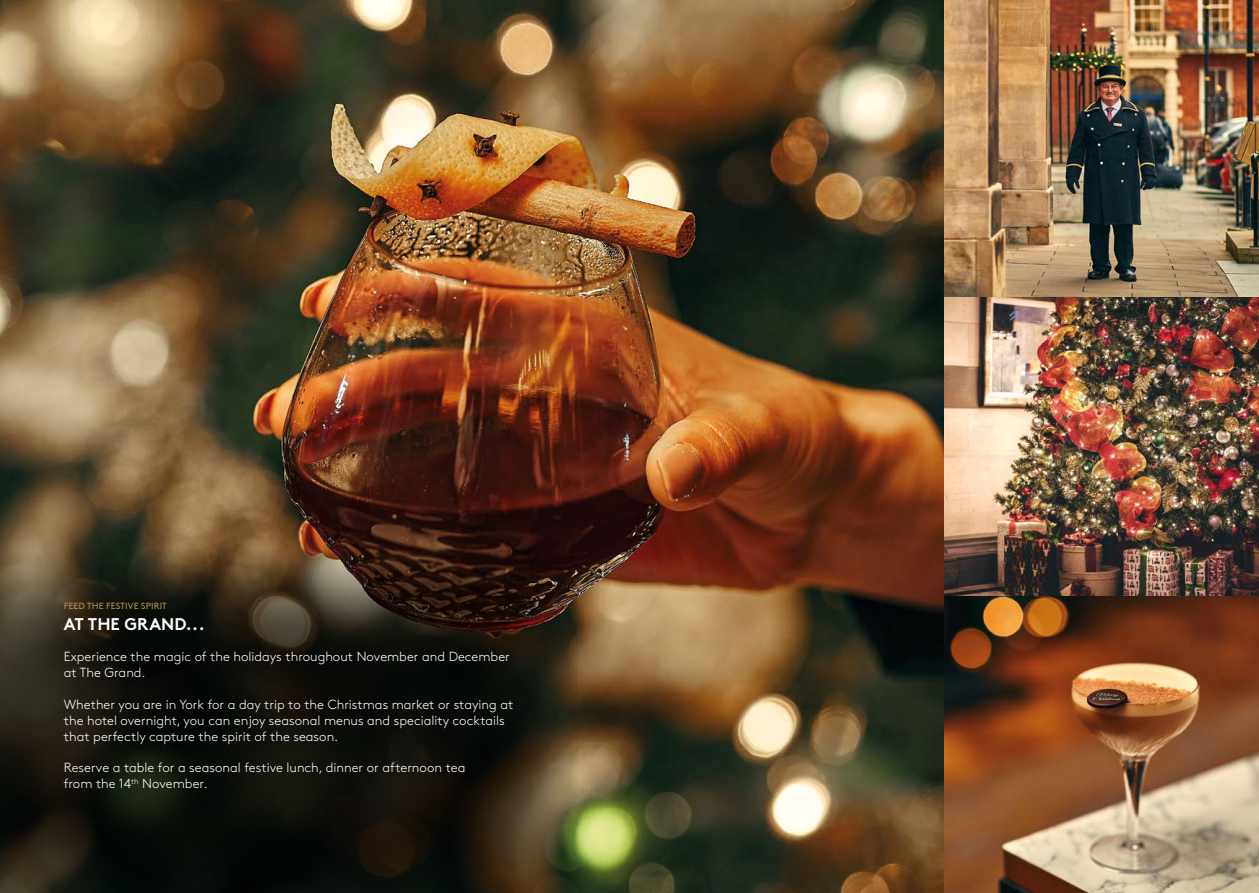
<style>
.page{position:relative;width:1259px;height:893px;background:#fff}
.page>*{position:absolute;margin:0;border:0;box-sizing:border-box;transform-origin:0 0}
.t1{font:700 16.95px "Brown Std";color:#fff}
.t2{font:300 13.2px/15.9px "Brown Std";color:#fff}
.t3{font:9px "Brown Std";letter-spacing:.01em;color:#ab8e48}
</style>
<div class="page">
<img style="left:0;top:0;width:1259px;height:893px">
<svg style="left:0;top:549px;width:578px;height:344px;background:#1f1b12"></svg>
<img style="left:944px;top:595px;width:315px;height:298px">
<img style="left:944px;top:298px;width:315px;height:297px">
<p class="t3" style="left:64px;top:601px;width:105px">FEED THE FESTIVE SPIRIT</p>
<p class="t1" style="left:64px;top:613px;width:142px">AT THE GRAND...</p>
<p class="t2" style="left:64px;top:649px;width:447px">Experience the magic of the holidays throughout November and December at The Grand.</p>
<p class="t2" style="left:64px;top:696px;width:451px">Whether you are in York for a day trip to the Christmas market or staying at the hotel overnight, you can enjoy seasonal menus and speciality cocktails that perfectly capture the spirit of the season.</p>
<p class="t2" style="left:64px;top:760px;width:403px">Reserve a table for a seasonal festive lunch, dinner or afternoon tea</p>
<p class="t2" style="left:64px;top:776px;width:145px">from the 14<sup>th</sup> November.</p>
</div>
